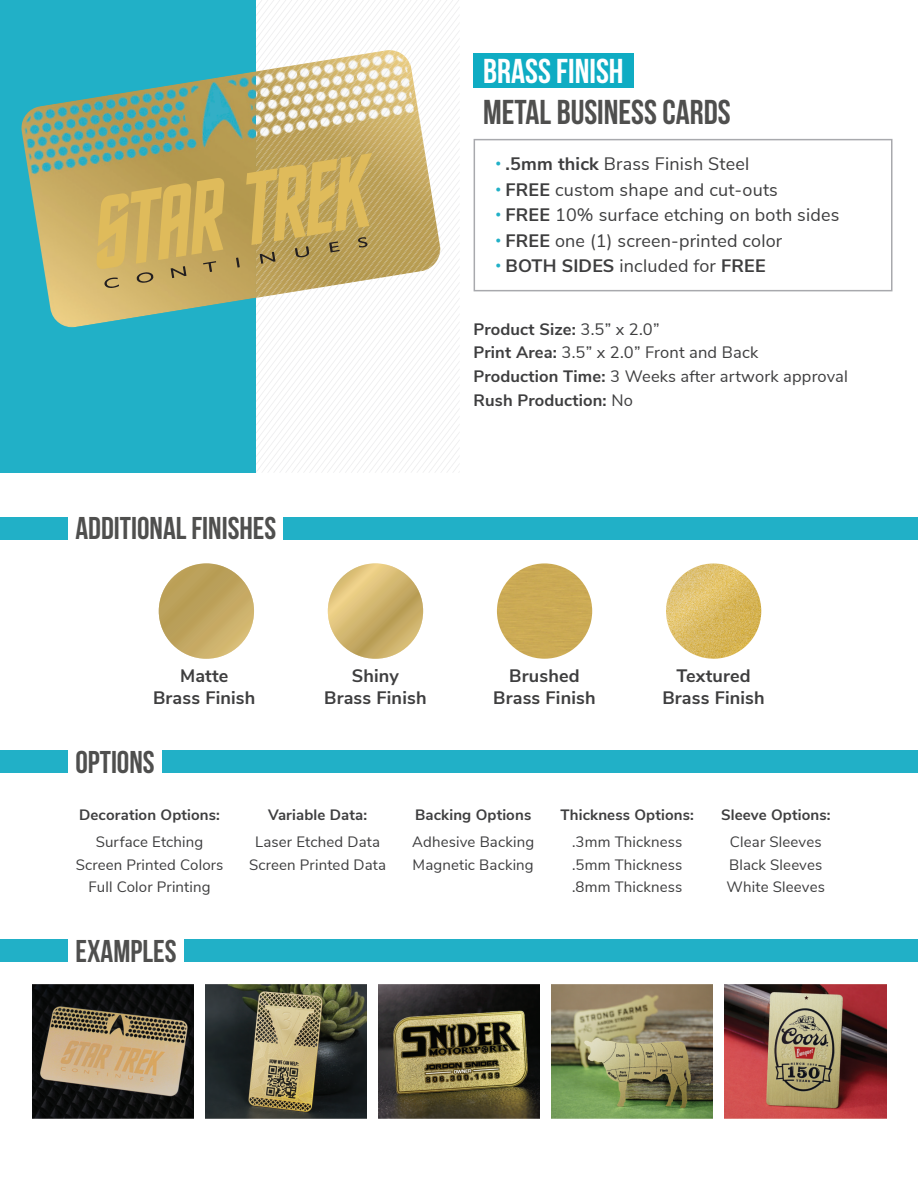
<style>
.page{position:relative;width:918px;height:1188px;background:#fff}
.page>*{position:absolute;margin:0;border:0;box-sizing:border-box;transform-origin:0 0}
.t1{font:700 34.5px "Bebas Neue";color:#4f4f4e}
.t2{font:700 34.5px "Bebas Neue";color:#fff}
.t3{font:700 31.5px "Bebas Neue";color:#4f4f4e}
.t4{font:18px "Nunito Sans";letter-spacing:.01em;color:#3e3e3f}
.t5{font:700 18px/22.5px "Nunito Sans";letter-spacing:.01em;color:#3e3e3f;text-align:center}
.t6{font:16.5px/23.7px "Nunito Sans";letter-spacing:.01em;color:#3e3e3f}
.t7{font:15px/22.5px "Nunito Sans";letter-spacing:.01em;color:#3e3e3f;text-align:center}
.t8{font:700 15px "Nunito Sans";letter-spacing:.01em;color:#3e3e3f}
.s1{font-family:"Helvetica";color:#21b0c7}
.s2{font-weight:700}
.s3{font-family:"Helvetica";font-weight:400;color:#21b0c7}
.s4{font-weight:400}
</style>
<div class="page">
<svg style="left:256px;top:0;width:204px;height:473px"></svg>
<div style="left:0;top:0;width:256px;height:473px;background:#21b0c7"></div>
<div style="left:474px;top:53px;width:160px;height:35px;background:#0facc3"></div>
<svg style="left:474px;top:139px;width:418px;height:152px"></svg>
<div style="left:0;top:517px;width:67px;height:22px;background:#21b0c7"></div>
<div style="left:284px;top:517px;width:634px;height:22px;background:#21b0c7"></div>
<img style="left:32px;top:985px;width:161px;height:134px">
<img style="left:206px;top:985px;width:161px;height:134px">
<img style="left:378px;top:985px;width:162px;height:134px">
<div style="left:0;top:939px;width:68px;height:23px;background:#21b0c7"></div>
<div style="left:184px;top:939px;width:734px;height:23px;background:#21b0c7"></div>
<div style="left:0;top:750px;width:68px;height:23px;background:#21b0c7"></div>
<div style="left:163px;top:750px;width:755px;height:23px;background:#21b0c7"></div>
<svg style="left:159px;top:563px;width:95px;height:96px"></svg>
<svg style="left:328px;top:563px;width:95px;height:96px"></svg>
<div style="left:497px;top:563px;width:95px;height:96px;background:#cbaa55;border-radius:48px"></div>
<img style="left:666px;top:563px;width:95px;height:96px;border-radius:48px">
<img style="left:256px;top:50px;width:184px;height:248px">
<img style="left:21px;top:71px;width:235px;height:257px">
<svg style="left:236px;top:258px;width:4px;height:10px"></svg>
<svg style="left:246px;top:153px;width:126px;height:111px;background:#c5a859"></svg>
<svg style="left:97px;top:178px;width:127px;height:110px;background:#cdad5c"></svg>
<img style="left:725px;top:985px;width:161px;height:134px">
<img style="left:552px;top:985px;width:161px;height:134px">
<h1 class="t2" style="left:483px;top:52px;width:142px">BRASS FINISH</h1>
<h1 class="t1" style="left:483px;top:93px;width:249px">METAL BUSINESS CARDS</h1>
<p class="t4" style="left:495px;top:151px;width:256px"><span class="s1">•</span> <span class="s2">.5mm thick</span> Brass Finish Steel</p>
<p class="t4" style="left:495px;top:176px;width:284px"><span class="s1">•</span> <span class="s2">FREE</span> custom shape and cut-outs</p>
<p class="t4" style="left:495px;top:202px;width:346px"><span class="s1">•</span> <span class="s2">FREE</span> 10% surface etching on both sides</p>
<p class="t4" style="left:495px;top:227px;width:289px"><span class="s1">•</span> <span class="s2">FREE</span> one (1) screen-printed color</p>
<p class="t5" style="left:495px;top:254px;width:272px"><span class="s3">•</span> BOTH SIDES <span class="s4">included for</span> FREE</p>
<h2 class="t3" style="left:75px;top:511px;width:202px">ADDITIONAL FINISHES</h2>
<p class="t6" style="left:474px;top:316px;width:376px"><span class="s2">Product Size:</span> 3.5” x 2.0”<br><span class="s2">Print Area:</span> 3.5” x 2.0” Front and Back<br><span class="s2">Production Time:</span> 3 Weeks after artwork approval<br><span class="s2">Rush Production:</span> No</p>
<p class="t5" style="left:153px;top:663px;width:104px">Matte<br>Brass Finish</p>
<p class="t5" style="left:324px;top:663px;width:104px">Shiny<br>Brass Finish</p>
<p class="t5" style="left:493px;top:663px;width:104px">Brushed<br>Brass Finish</p>
<p class="t5" style="left:662px;top:663px;width:104px">Textured<br>Brass Finish</p>
<h2 class="t3" style="left:75px;top:745px;width:81px">OPTIONS</h2>
<p class="t8" style="left:79px;top:804px;width:142px">Decoration Options:</p>
<p class="t7" style="left:76px;top:830px;width:149px">Surface Etching<br>Screen Printed Colors<br>Full Color Printing</p>
<h2 class="t3" style="left:75px;top:933px;width:103px">EXAMPLES</h2>
<p class="t8" style="left:268px;top:804px;width:101px">Variable Data:</p>
<p class="t7" style="left:249px;top:830px;width:138px">Laser Etched Data<br>Screen Printed Data</p>
<p class="t8" style="left:415px;top:804px;width:118px">Backing Options</p>
<p class="t7" style="left:412px;top:830px;width:123px;text-align:left">Adhesive Backing<br>Magnetic Backing</p>
<p class="t8" style="left:560px;top:804px;width:135px">Thickness Options:</p>
<p class="t7" style="left:572px;top:830px;width:112px;text-align:justify">.3mm Thickness .5mm Thickness .8mm Thickness</p>
<p class="t8" style="left:721px;top:804px;width:111px">Sleeve Options:</p>
<p class="t7" style="left:727px;top:830px;width:100px;text-align:left">Clear Sleeves<br>Black Sleeves<br>White Sleeves</p>
</div>
